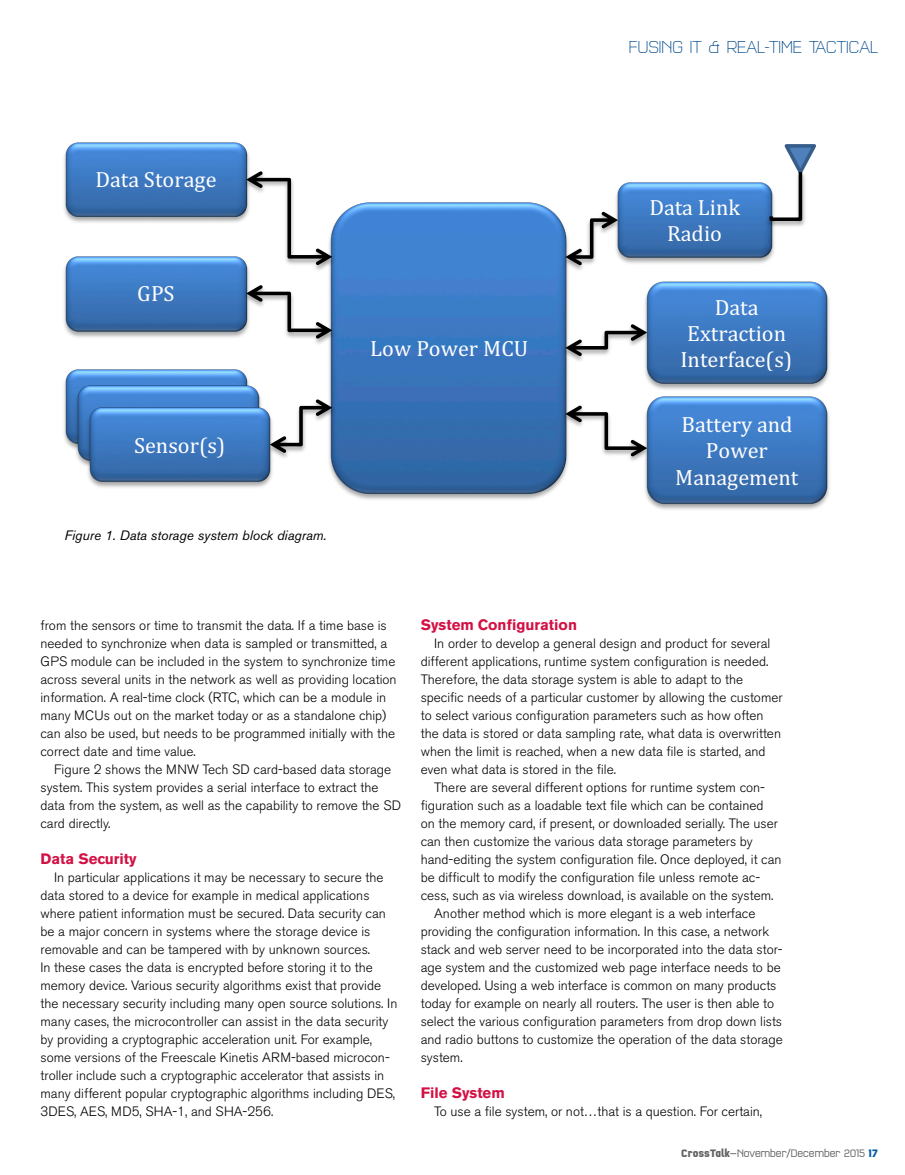
<style>
.page{position:relative;width:905px;height:1175px;background:#fff}
.page>*{position:absolute;margin:0;border:0;box-sizing:border-box;transform-origin:0 0}
.t1{font:22.2px/26.4px "Cambria";color:#fff;text-align:center}
.t2{font:200 18px "Q Type Comp";color:#004a8d}
.t3{font:700 15px "Akzidenz Grotesk BE";color:#d21145}
.t4{font:300 13.5px/18px "Akzidenz Grotesk BE";color:#000}
.t5{font:italic 13.5px "Akzidenz Grotesk BE";color:#000}
.t6{font:300 11.25px "Q Type Comp";color:#636366}
.s1{font-weight:700}
.s2{font-family:"Akzidenz Grotesk BE";font-weight:400}
.s3{font-weight:700;color:#005da9}
</style>
<div class="page">
<img style="left:329px;top:202px;width:240px;height:298px">
<img style="left:64px;top:142px;width:186px;height:81px">
<img style="left:64px;top:369px;width:185px;height:79px">
<img style="left:72px;top:383px;width:182px;height:81px">
<img style="left:83px;top:404px;width:190px;height:84px">
<img style="left:223px;top:160px;width:132px;height:113px">
<svg style="left:246px;top:171px;width:86px;height:94px"></svg>
<img style="left:247px;top:388px;width:108px;height:82px">
<svg style="left:270px;top:399px;width:62px;height:54px"></svg>
<img style="left:645px;top:281px;width:185px;height:229px">
<img style="left:542px;top:394px;width:128px;height:80px">
<svg style="left:565px;top:405px;width:82px;height:51px"></svg>
<img style="left:616px;top:182px;width:159px;height:82px">
<img style="left:542px;top:200px;width:99px;height:83px">
<svg style="left:565px;top:212px;width:53px;height:53px"></svg>
<img style="left:762px;top:182px;width:43px;height:49px">
<svg style="left:767px;top:144px;width:49px;height:79px"></svg>
<img style="left:64px;top:253px;width:189px;height:85px">
<img style="left:223px;top:273px;width:132px;height:83px">
<svg style="left:246px;top:285px;width:86px;height:54px"></svg>
<img style="left:542px;top:312px;width:128px;height:61px">
<svg style="left:565px;top:324px;width:82px;height:32px"></svg>
<h1 class="t1" style="left:95px;top:166px;width:123px">Data Storage</h1>
<h1 class="t1" style="left:137px;top:280px;width:39px">GPS</h1>
<h1 class="t1" style="left:134px;top:432px;width:93px">Sensor(s)</h1>
<p class="t5" style="left:64px;top:527px;width:263px">Figure 1. Data storage system block diagram.</p>
<h1 class="t1" style="left:370px;top:335px;width:159px">Low Power MCU</h1>
<h2 class="t2" style="left:629px;top:36px;width:250px">FUSING IT &amp; REAL-TIME TACTICAL</h2>
<h1 class="t1" style="left:649px;top:194px;width:92px;line-height:25.8px">Data Link<br>Radio</h1>
<h1 class="t1" style="left:680px;top:294px;width:113px;line-height:26px">Data<br>Extraction<br>Interface(s)</h1>
<h1 class="t1" style="left:675px;top:411px;width:125px">Battery and<br>Power<br>Management</h1>
<p class="t4" style="left:40px;top:617px;width:357px">from the sensors or time to transmit the data. If a time base is needed to synchronize when data is sampled or transmitted, a GPS module can be included in the system to synchronize time across several units in the network as well as providing location information. A real-time clock (RTC, which can be a module in many MCUs out on the market today or as a standalone chip) can also be used, but needs to be programmed initially with the correct date and time value.</p>
<p class="t4" style="left:40px;top:761px;width:362px;text-indent:14px">Figure 2 shows the MNW Tech SD card-based data storage system. This system provides a serial interface to extract the data from the system, as well as the capability to remove the SD card directly.</p>
<p class="t3" style="left:40px;top:850px;width:98px">Data Security</p>
<p class="t4" style="left:40px;top:869px;width:358px;text-indent:14px">In particular applications it may be necessary to secure the data stored to a device for example in medical applications where patient information must be secured. Data security can be a major concern in systems where the storage device is removable and can be tampered with by unknown sources.<br>In these cases the data is encrypted before storing it to the memory device. Various security algorithms exist that provide the necessary security including many open source solutions. In many cases, the microcontroller can assist in the data security by providing a cryptographic acceleration unit. For example, some versions of the Freescale Kinetis ARM-based microcon&shy;troller include such a cryptographic accelerator that assists in many different popular cryptographic algorithms including DES, 3DES, AES, MD5, SHA-1, and SHA-256.</p>
<p class="t3" style="left:420px;top:616px;width:158px">System Configuration</p>
<p class="t4" style="left:420px;top:635px;width:363px;text-indent:14px">In order to develop a general design and product for several different applications, runtime system configuration is needed.<br>Therefore, the data storage system is able to adapt to the specific needs of a particular customer by allowing the customer to select various configuration parameters such as how often the data is stored or data sampling rate, what data is overwritten when the limit is reached, when a new data file is started, and even what data is stored in the file.</p>
<p class="t4" style="left:434px;top:779px;width:332px">There are several different options for runtime system con-</p>
<p class="t4" style="left:420px;top:797px;width:344px">figuration such as a loadable text file which can be contained</p>
<p class="t4" style="left:420px;top:815px;width:359px">on the memory card, if present, or downloaded serially. The user</p>
<p class="t4" style="left:420px;top:833px;width:333px">can then customize the various data storage parameters by</p>
<p class="t4" style="left:420px;top:851px;width:362px">hand-editing the system configuration file. Once deployed, it can</p>
<p class="t4" style="left:420px;top:869px;width:341px">be difficult to modify the configuration file unless remote ac-</p>
<p class="t4" style="left:420px;top:887px;width:354px">cess, such as via wireless download, is available on the system.</p>
<p class="t4" style="left:434px;top:905px;width:323px">Another method which is more elegant is a web interface</p>
<p class="t4" style="left:420px;top:923px;width:350px">providing the configuration information. In this case, a network</p>
<p class="t4" style="left:420px;top:941px;width:363px">stack and web server need to be incorporated into the data stor-</p>
<p class="t4" style="left:420px;top:959px;width:361px">age system and the customized web page interface needs to be</p>
<p class="t4" style="left:420px;top:977px;width:357px">developed. Using a web interface is common on many products</p>
<p class="t4" style="left:420px;top:995px;width:355px">today for example on nearly all routers. The user is then able to</p>
<p class="t4" style="left:420px;top:1013px;width:363px">select the various configuration parameters from drop down lists</p>
<p class="t4" style="left:420px;top:1031px;width:363px">and radio buttons to customize the operation of the data storage</p>
<p class="t4" style="left:420px;top:1049px;width:43px">system.</p>
<p class="t3" style="left:420px;top:1084px;width:86px">File System</p>
<p class="t4" style="left:434px;top:1103px;width:329px">To use a file system, or not…that is a question. For certain,</p>
<p class="t6" style="left:681px;top:1146px;width:198px"><span class="s1">CrossTalk</span><span class="s2">—</span>November/December 2015 <span class="s3">17</span></p>
</div>
